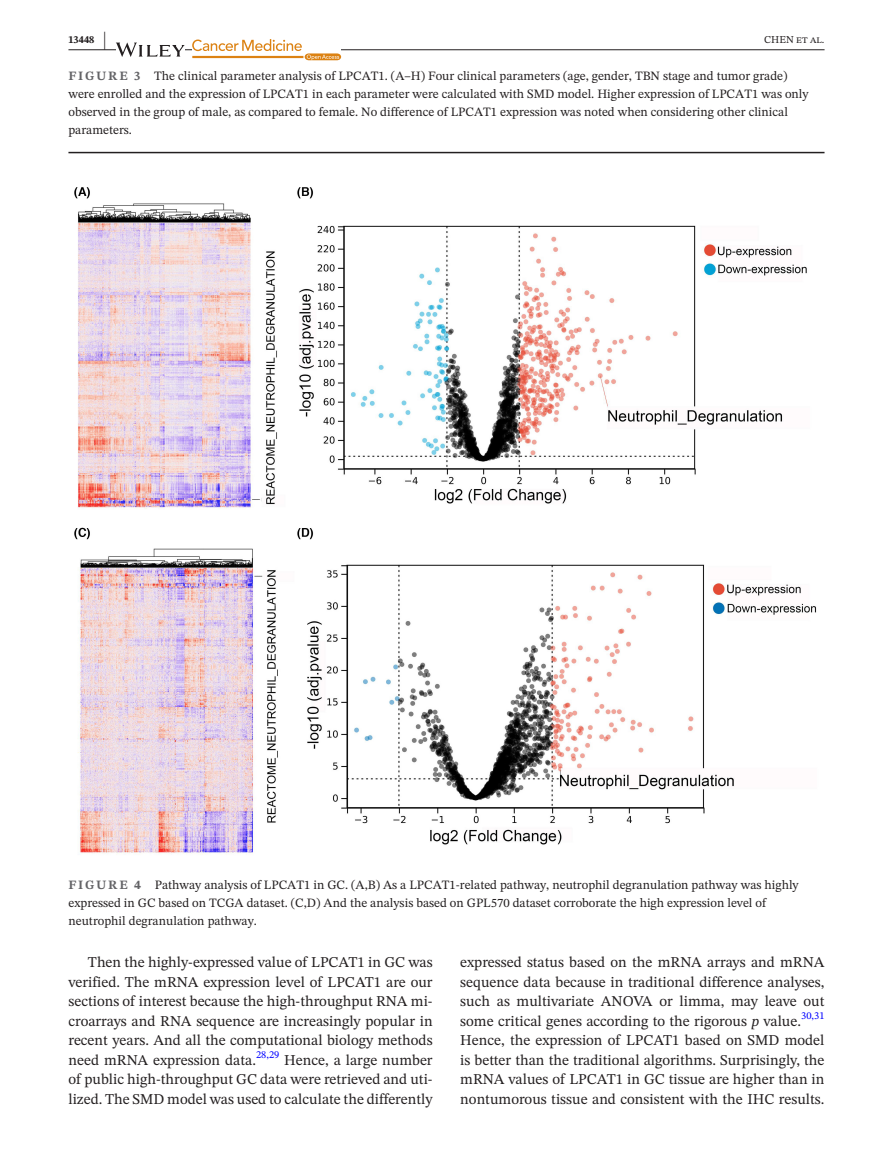
<style>
.page{position:relative;width:893px;height:1174px;background:#fff}
.page>*{position:absolute;margin:0;border:0;box-sizing:border-box;transform-origin:0 0}
.t1{font:15px/19.5px "STIX Two Text";color:#231f20;text-align:justify}
.t2{font:12.75px/18px "STIX Two Text";color:#231f20}
.t3{font:10.5px "STIX Two Text";color:#231f20}
.t4{font:700 10.5px "STIX Two Text";color:#231f20}
.t5{font:10.5px "STIX Two Text";color:#00f}
.s1{font-size:21px}
.s2{font-weight:700;color:#636366}
.s3{font-style:italic}
</style>
<div class="page">
<hr style="left:68px;top:49px;width:756px;height:1px;background:#231f20">
<svg style="left:116px;top:43px;width:69px;height:14px"></svg>
<svg style="left:192px;top:39px;width:149px;height:21px"></svg>
<hr style="left:68px;top:152px;width:756px;height:1px;background:#231f20">
<img style="left:74px;top:187px;width:743px;height:668px">
<p class="t4" style="left:68px;top:32px;width:39px">13448 <span class="s1">|</span></p>
<p class="t3" style="left:764px;top:32px;width:62px">CHEN et al.</p>
<p class="t2" style="left:68px;top:66px;width:742px"><span class="s2">FIGURE 3</span> The clinical parameter analysis of LPCAT1. (A–H) Four clinical parameters (age, gender, TBN stage and tumor grade) were enrolled and the expression of LPCAT1 in each parameter were calculated with SMD model. Higher expression of LPCAT1 was only observed in the group of male, as compared to female. No difference of LPCAT1 expression was noted when considering other clinical parameters.</p>
<p class="t2" style="left:68px;top:875px;width:732px"><span class="s2">FIGURE 4</span> Pathway analysis of LPCAT1 in GC. (A,B) As a LPCAT1-related pathway, neutrophil degranulation pathway was highly expressed in GC based on TCGA dataset. (C,D) And the analysis based on GPL570 dataset corroborate the high expression level of neutrophil degranulation pathway.</p>
<p class="t1" style="left:68px;top:952px;width:366px;text-indent:20px">Then the highly-expressed value of LPCAT1 in GC was verified. The mRNA expression level of LPCAT1 are our sections of interest because the high-throughput RNA mi&shy;croarrays and RNA sequence are increasingly popular in recent years. And all the computational biology methods need mRNA expression data.</p>
<p class="t5" style="left:256px;top:1047px;width:25px">28,29</p>
<p class="t1" style="left:68px;top:1050px;width:366px;text-indent:216px">Hence, a large number of public high-throughput GC data were retrieved and uti&shy;lized. The SMD model was used to calculate the differently</p>
<p class="t1" style="left:460px;top:952px;width:366px">expressed status based on the mRNA arrays and mRNA sequence data because in traditional difference analyses, such as multivariate ANOVA or limma, may leave out some critical genes according to the rigorous <span class="s3">p</span> value.<sup>30,31<br></sup>Hence, the expression of LPCAT1 based on SMD model is better than the traditional algorithms. Surprisingly, the mRNA values of LPCAT1 in GC tissue are higher than in nontumorous tissue and consistent with the IHC results.</p>
</div>
